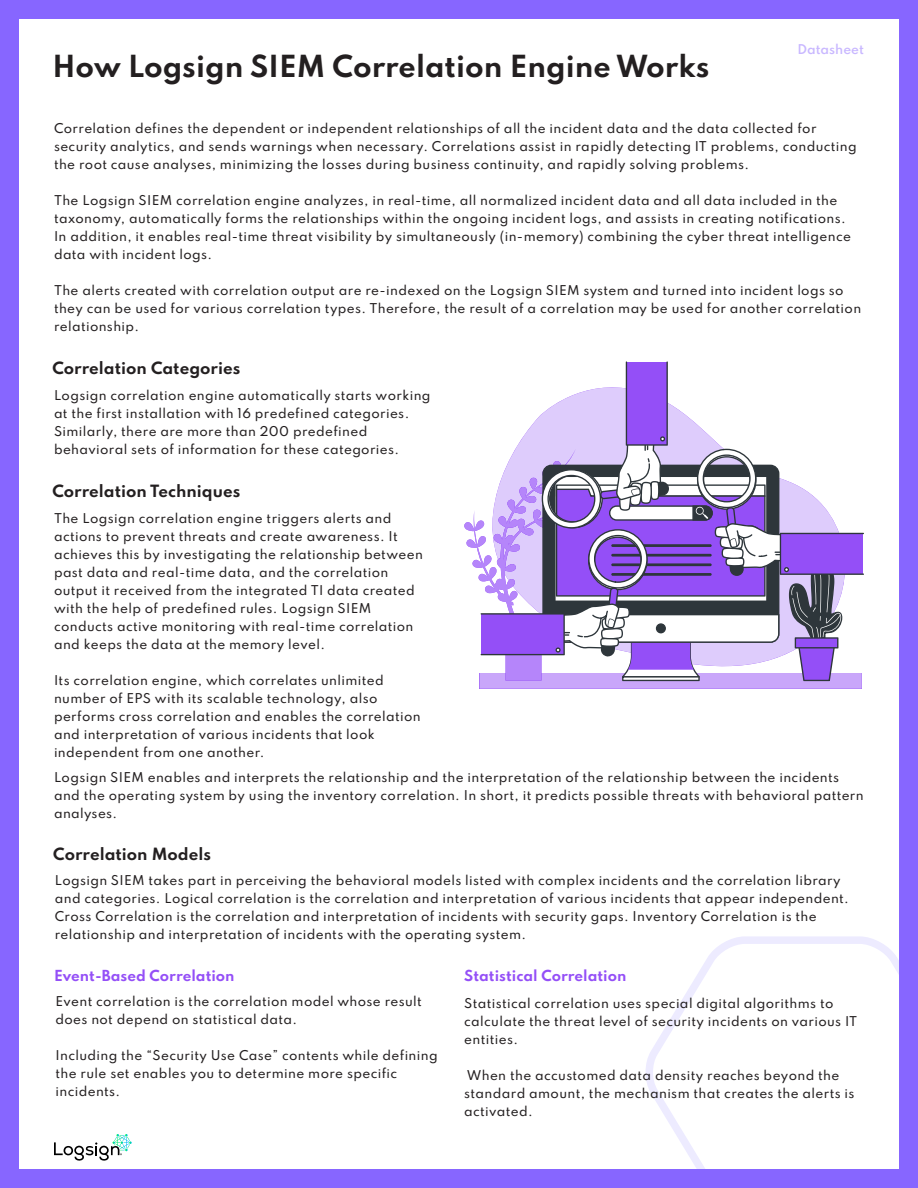
<style>
.page{position:relative;width:918px;height:1188px;background:#fff}
.page>*{position:absolute;margin:0;border:0;box-sizing:border-box;transform-origin:0 0}
.t1{font:700 27px "Spartan";color:#231f20}
.t2{font:700 15px "Spartan";color:#231f20}
.t3{font:700 13.5px "Spartan";color:#944ff7}
.Paragraph_Style_1{font:500 12px/18px "Spartan";letter-spacing:.03em;color:#231f20}
.t4{font:600 12px "Spartan";color:#c9b8ff}
</style>
<div class="page">
<svg style="left:646px;top:936px;width:253px;height:233px"></svg>
<svg style="left:54px;top:1134px;width:78px;height:27px"></svg>
<svg style="left:464px;top:361px;width:400px;height:328px"></svg>
<div style="left:0;top:0;width:19px;height:1188px;background:#8766ff"></div>
<div style="left:899px;top:0;width:19px;height:1188px;background:#8766ff"></div>
<div style="left:19px;top:0;width:880px;height:19px;background:#8766ff"></div>
<div style="left:19px;top:1169px;width:880px;height:19px;background:#8766ff"></div>
<p class="t4" style="left:797px;top:40px;width:68px">Datasheet</p>
<p class="t1" style="left:52px;top:46px;width:659px">How Logsign SIEM Correlation Engine Works</p>
<p class="Paragraph_Style_1" style="left:54px;top:119px;width:804px">Correlation defines the dependent or independent relationships of all the incident data and the data collected for security analytics, and sends warnings when necessary. Correlations assist in rapidly detecting IT problems, conducting the root cause analyses, minimizing the losses during business continuity, and rapidly solving problems.</p>
<p class="Paragraph_Style_1" style="left:54px;top:191px;width:799px">The Logsign SIEM correlation engine analyzes, in real-time, all normalized incident data and all data included in the taxonomy, automatically forms the relationships within the ongoing incident logs, and assists in creating notifications.<br>In addition, it enables real-time threat visibility by simultaneously (in-memory) combining the cyber threat intelligence data with incident logs.</p>
<p class="Paragraph_Style_1" style="left:54px;top:281px;width:809px">The alerts created with correlation output are re-indexed on the Logsign SIEM system and turned into incident logs so they can be used for various correlation types. Therefore, the result of a correlation may be used for another correlation relationship.</p>
<p class="t2" style="left:52px;top:357px;width:189px">Correlation Categories</p>
<p class="Paragraph_Style_1" style="left:54px;top:386px;width:378px">Logsign correlation engine automatically starts working at the first installation with 16 predefined categories.<br>Similarly, there are more than 200 predefined behavioral sets of information for these categories.</p>
<p class="t2" style="left:52px;top:480px;width:189px">Correlation Techniques</p>
<p class="Paragraph_Style_1" style="left:54px;top:509px;width:370px">The Logsign correlation engine triggers alerts and actions to prevent threats and create awareness. It achieves this by investigating the relationship between past data and real-time data, and the correlation output it received from the integrated TI data created with the help of predefined rules. Logsign SIEM conducts active monitoring with real-time correlation and keeps the data at the memory level.</p>
<p class="Paragraph_Style_1" style="left:54px;top:671px;width:368px">Its correlation engine, which correlates unlimited number of EPS with its scalable technology, also performs cross correlation and enables the correlation and interpretation of various incidents that look independent from one another.</p>
<p class="Paragraph_Style_1" style="left:54px;top:768px;width:811px">Logsign SIEM enables and interprets the relationship and the interpretation of the relationship between the incidents and the operating system by using the inventory correlation. In short, it predicts possible threats with behavioral pattern analyses.</p>
<p class="t2" style="left:53px;top:842px;width:159px">Correlation Models</p>
<p class="Paragraph_Style_1" style="left:55px;top:871px;width:796px">Logsign SIEM takes part in perceiving the behavioral models listed with complex incidents and the correlation library and categories. Logical correlation is the correlation and interpretation of various incidents that appear independent.<br>Cross Correlation is the correlation and interpretation of incidents with security gaps. Inventory Correlation is the relationship and interpretation of incidents with the operating system.</p>
<p class="t3" style="left:54px;top:965px;width:182px">Event-Based Correlation</p>
<p class="t3" style="left:464px;top:965px;width:164px">Statistical Correlation</p>
<p class="Paragraph_Style_1" style="left:56px;top:992px;width:368px">Event correlation is the correlation model whose result does not depend on statistical data.</p>
<p class="Paragraph_Style_1" style="left:56px;top:1046px;width:384px">Including the “Security Use Case” contents while defining the rule set enables you to determine more specific incidents.</p>
<p class="Paragraph_Style_1" style="left:464px;top:994px;width:394px">Statistical correlation uses special digital algorithms to calculate the threat level of security incidents on various IT entities.</p>
<p class="Paragraph_Style_1" style="left:464px;top:1066px;width:392px">When the accustomed data density reaches beyond the standard amount, the mechanism that creates the alerts is activated.</p>
</div>
